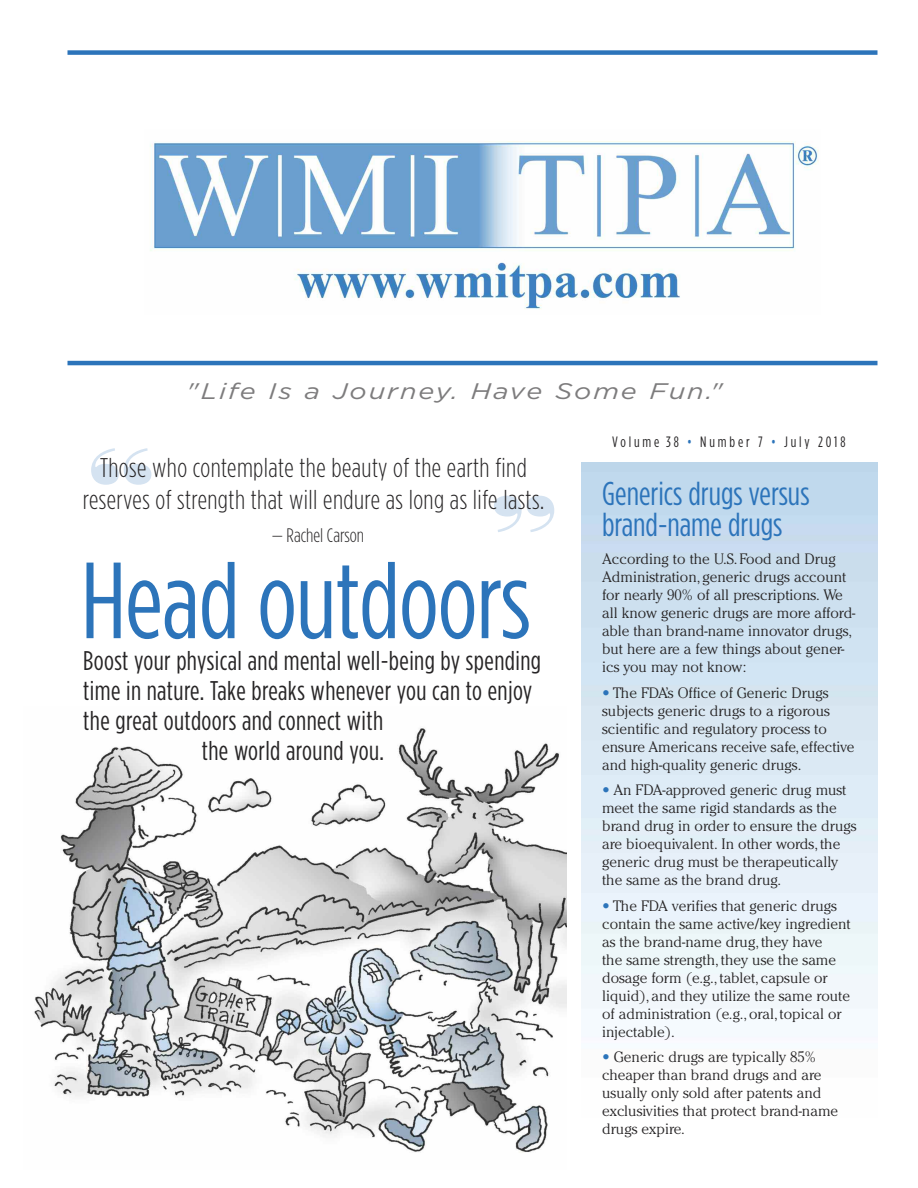
<style>
.page{position:relative;width:918px;height:1188px;background:#fff}
.page>*{position:absolute;margin:0;border:0;box-sizing:border-box;transform-origin:0 0}
.t1{font:108px "Gotham Condensed";letter-spacing:-.01em;color:#2c74ba}
.t2{font:90px "Bodoni Poster";color:#d5e3f1}
.t3{font:33px/31.5px "Gotham Condensed";color:#2c74ba}
.t4{font:27px "Gotham Condensed";letter-spacing:.015em;color:#272526}
.t5{font:300 27px/31.5px "Gotham Condensed";letter-spacing:.015em;color:#272526;text-align:center}
.t6{font:italic 22.5px "Gotham";letter-spacing:.07em;color:#7d7c7d;scale:1.2 1}
.t7{font:300 19.5px "Gotham Condensed";color:#272526}
.t8{font:300 15px/18px "Cheltenham";color:#272526}
.t9{font:15px "Gotham Condensed";letter-spacing:.19em;color:#272526}
.s1{color:#2c74ba}
.s2{font-weight:400;color:#2c74ba}
</style>
<div class="page">
<img style="left:34px;top:728px;width:533px;height:425px">
<hr style="left:68px;top:361px;width:810px;height:4px;background:#2c74ba">
<div style="left:68px;top:50px;width:810px;height:5px;background:#2c74ba"></div>
<img style="left:150px;top:141px;width:669px;height:168px">
<h3 class="t6" style="left:187px;top:383px;width:448px">"Life Is a Journey. Have Some Fun."</h3>
<h2 class="t2" style="left:89px;top:428px;width:66px">“</h2>
<h3 class="t5" style="left:83px;top:454px;width:463px">Those who contemplate the beauty of the earth find reserves of strength that will endure as long as life lasts.</h3>
<h3 class="t7" style="left:272px;top:528px;width:94px">— Rachel Carson</h3>
<h1 class="t1" style="left:81px;top:563px;width:451px">Head outdoors</h1>
<h3 class="t4" style="left:83px;top:651px;width:459px">Boost your physical and mental well-being by spending</h3>
<h3 class="t4" style="left:83px;top:681px;width:451px">time in nature. Take breaks whenever you can to enjoy</h3>
<h3 class="t4" style="left:83px;top:711px;width:301px">the great outdoors and connect with</h3>
<h3 class="t4" style="left:202px;top:741px;width:184px">the world around you.</h3>
<h2 class="t2" style="left:492px;top:476px;width:66px">”</h2>
<p class="t9" style="left:612px;top:436px;width:235px">Volume 38 <span class="s1">•</span> Number 7 <span class="s1">•</span> July 2018</p>
<h3 class="t3" style="left:602px;top:480px;width:209px">Generics drugs versus brand-name drugs</h3>
<p class="t8" style="left:602px;top:551px;width:255px">According to the U.S. Food and Drug Administration, generic drugs account for nearly 90% of all prescriptions. We all know generic drugs are more afford&shy;able than brand-name innovator drugs, but here are a few things about gener&shy;ics you may not know:</p>
<p class="t8" style="left:602px;top:685px;width:254px"><span class="s2">•</span> The FDA’s Office of Generic Drugs subjects generic drugs to a rigorous scientific and regulatory process to ensure Americans receive safe, effective and high-quality generic drugs.</p>
<p class="t8" style="left:602px;top:782px;width:256px"><span class="s2">•</span> An FDA-approved generic drug must meet the same rigid standards as the brand drug in order to ensure the drugs are bioequivalent. In other words,the generic drug must be therapeutically the same as the brand drug.</p>
<p class="t8" style="left:602px;top:898px;width:250px"><span class="s2">•</span> The FDA verifies that generic drugs contain the same active/key ingredient as the brand-name drug,they have<br>the same strength,they use the same dosage form (e.g.,tablet, capsule or liquid), and they utilize the same route of administration (e.g.,oral,topical or injectable).</p>
<p class="t8" style="left:602px;top:1049px;width:238px"><span class="s2">•</span> Generic drugs are typically 85% cheaper than brand drugs and are usually only sold after patents and exclusivities that protect brand-name drugs expire.</p>
</div>
